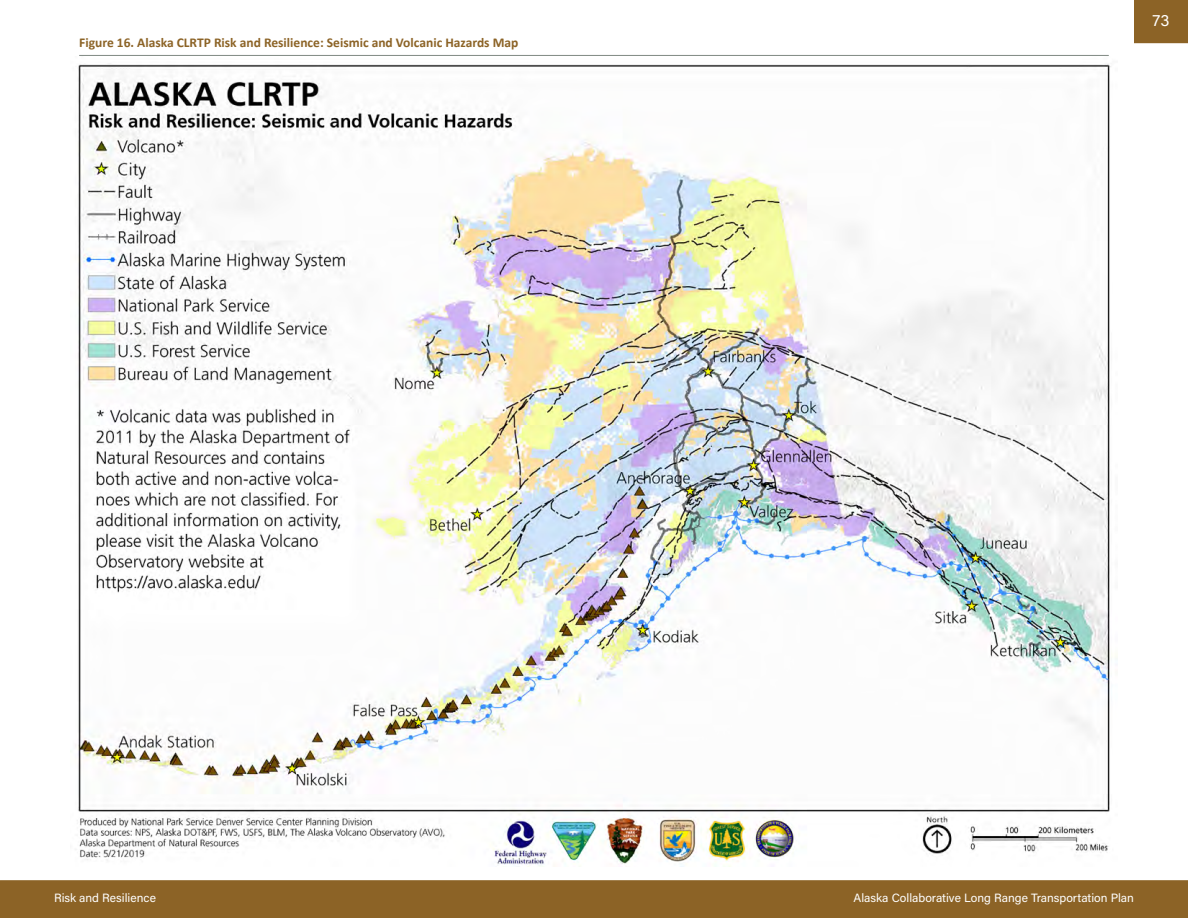
<style>
.page{position:relative;width:1188px;height:918px;background:#fff}
.page>*{position:absolute;margin:0;border:0;box-sizing:border-box;transform-origin:0 0}
.t1{font:16.5px "Acumin Pro";color:#fff}
.Table_-_Figure_Title{font:700 13.5px "Calibri";color:#8c6326}
.t2{font:12px "Acumin Pro";color:#fff}
</style>
<div class="page">
<div style="left:0;top:880px;width:1188px;height:38px;background:#8c6326;border:2px solid #8c6326"></div>
<div style="left:1134px;top:0;width:54px;height:43px;background:#8c6326"></div>
<hr style="left:79px;top:55px;width:1030px;height:1px;background:#868f89">
<img style="left:75px;top:64px;width:1042px;height:802px">
<p class="Table_-_Figure_Title" style="left:79px;top:33px;width:441px">Figure 16. Alaska CLRTP Risk and Resilience: Seismic and Volcanic Hazards Map</p>
<p class="t1" style="left:1153px;top:9px;width:18px">73</p>
<p class="t2" style="left:54px;top:889px;width:103px">Risk and Resilience</p>
<p class="t2" style="left:854px;top:889px;width:282px">Alaska Collaborative Long Range Transportation Plan</p>
</div>
